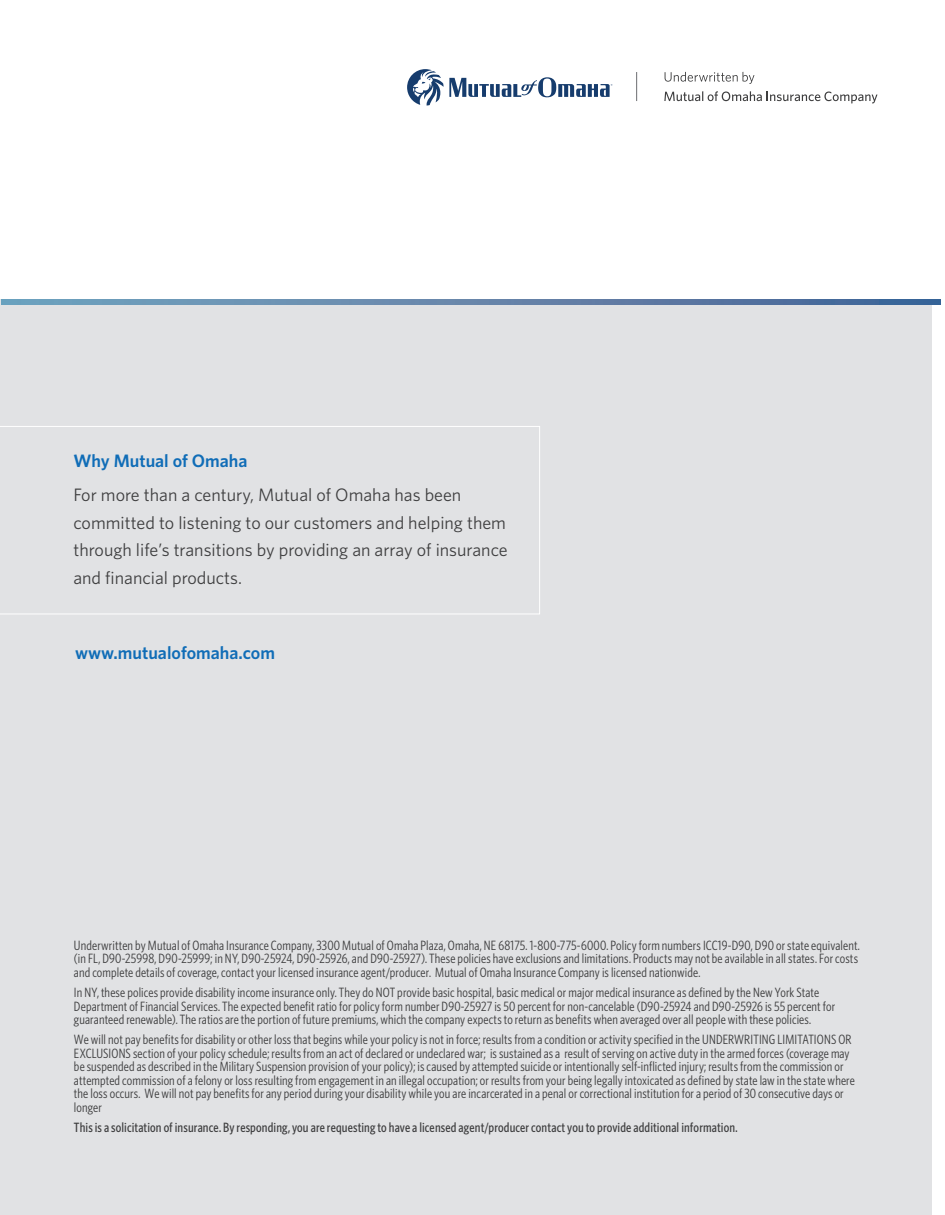
<style>
.page{position:relative;width:945px;height:1215px;background:#fff}
.page>*{position:absolute;margin:0;border:0;box-sizing:border-box;transform-origin:0 0}
.t1{font:18px/27.6px "Whitney";color:#3e3e3f}
.t2{font:600 18px "Whitney";color:#106db7}
.t3{font:13.5px/13.5px "Whitney Condensed";letter-spacing:.01em;color:#3e3e3f}
.t4{font:500 13.5px "Whitney Condensed";letter-spacing:.01em;color:#3e3e3f}
</style>
<div class="page">
<div style="left:0;top:299px;width:932px;height:916px;background:#e1e2e4"></div>
<svg style="left:2px;top:299px;width:939px;height:6px;background:#5f84aa"></svg>
<svg style="left:0;top:426px;width:540px;height:188px"></svg>
<svg style="left:636px;top:72px;width:1px;height:29px"></svg>
<svg style="left:665px;top:72px;width:89px;height:12px"></svg>
<svg style="left:664px;top:91px;width:214px;height:13px"></svg>
<svg style="left:407px;top:69px;width:205px;height:37px"></svg>
<h1 class="t2" style="left:73px;top:449px;width:176px">Why Mutual of Omaha</h1>
<h1 class="t1" style="left:73px;top:481px;width:436px">For more than a century, Mutual of Omaha has been committed to listening to our customers and helping them through life’s transitions by providing an array of insurance and financial products.</h1>
<h1 class="t2" style="left:75px;top:640px;width:201px">www.mutualofomaha.com</h1>
<p class="t3" style="left:74px;top:938px;width:787px">Underwritten by Mutual of Omaha Insurance Company, 3300 Mutual of Omaha Plaza, Omaha, NE 68175. 1-800-775-6000. Policy form numbers ICC19-D90, D90 or state equivalent. (in FL, D90-25998, D90-25999; in NY, D90-25924, D90-25926, and D90-25927). These policies have exclusions and limitations. Products may not be available in all states. For costs and complete details of coverage, contact your licensed insurance agent/producer. Mutual of Omaha Insurance Company is licensed nationwide.</p>
<p class="t3" style="left:74px;top:985px;width:763px">In NY, these polices provide disability income insurance only. They do NOT provide basic hospital, basic medical or major medical insurance as defined by the New York State<br>Department of Financial Services. The expected benefit ratio for policy form number D90-25927 is 50 percent for non-cancelable (D90-25924 and D90-25926 is 55 percent for guaranteed renewable). The ratios are the portion of future premiums, which the company expects to return as benefits when averaged over all people with these policies.</p>
<p class="t3" style="left:74px;top:1032px;width:782px">We will not pay benefits for disability or other loss that begins while your policy is not in force; results from a condition or activity specified in the UNDERWRITING LIMITATIONS OR EXCLUSIONS section of your policy schedule; results from an act of declared or undeclared war; is sustained as a result of serving on active duty in the armed forces (coverage may be suspended as described in theMilitary Suspension provision of your policy); is caused by attempted suicide or intentionally self-inflicted injury; results from the commission or attempted commission of a felony or loss resulting from engagement in an illegal occupation; or results from your being legally intoxicated as defined by state law in the state where the loss occurs. We will not pay benefits for any period during your disability while you are incarcerated in a penal or correctional institution for a period of 30 consecutive days or longer</p>
<p class="t4" style="left:74px;top:1119px;width:665px">This is a solicitation of insurance. By responding, you are requesting to have a licensed agent/producer contact you to provide additional information.</p>
</div>
